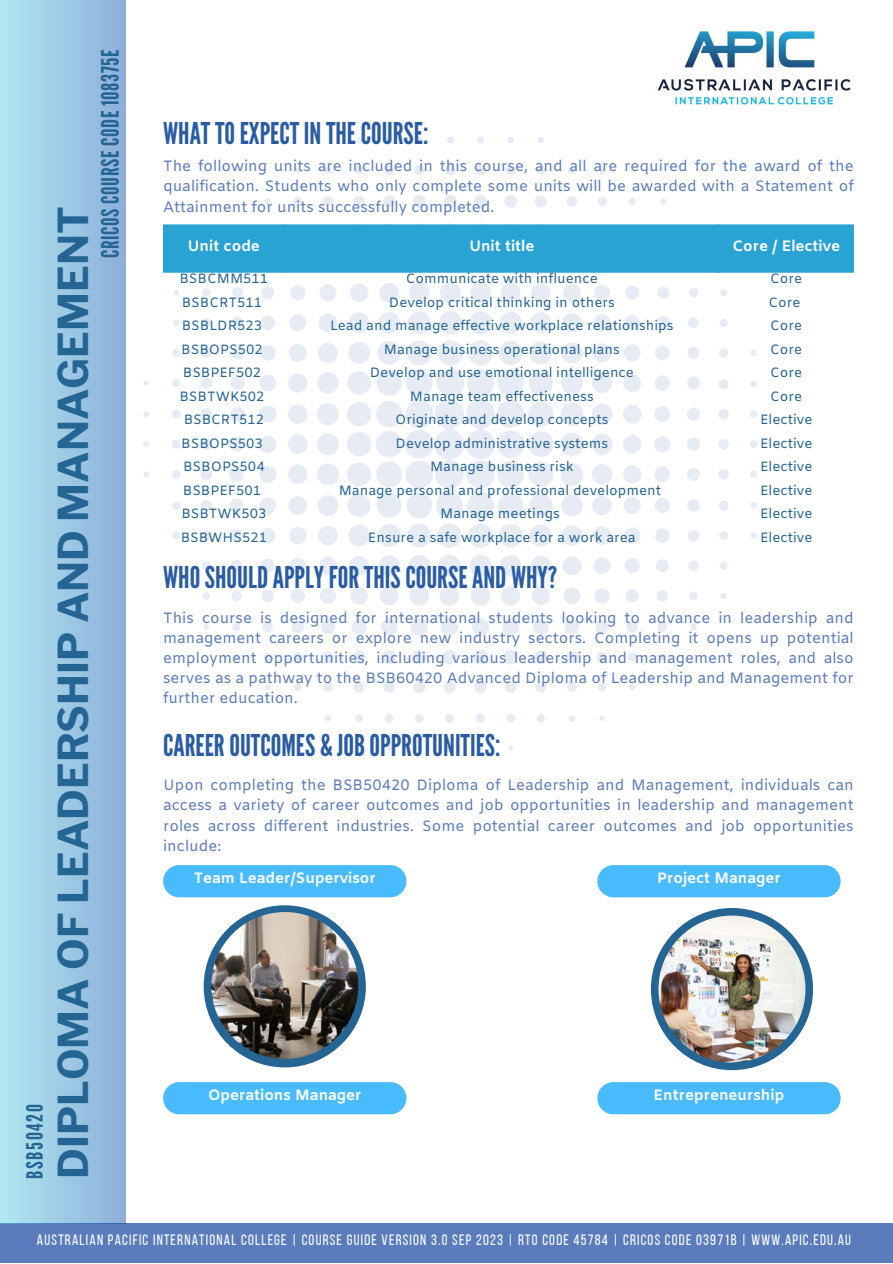
<style>
.page{position:relative;width:893px;height:1264px;background:#fff}
.page>*{position:absolute;margin:0;border:0;box-sizing:border-box;transform-origin:0 0}
.t1{font:700 40.95px "Libre Franklin";color:#256594}
.t2{font:30px "League Gothic";color:#2a5ca4}
.t3{font:24px "League Gothic";letter-spacing:.025em;color:#256594}
.t4{font:22.5px "League Gothic";letter-spacing:.075em;color:#256594}
.t5{font:15px/20.2px "Amiko";color:#5a7cbc;text-align:justify}
.t6{font:15px "Bebas Neue";letter-spacing:.08em;color:#fff}
.t7{font:700 15px "Amiko";color:#fff}
.t8{font:13.5px "Amiko";color:#256594}
</style>
<div class="page">
<div style="left:0;top:1223px;width:892px;height:39px;background:#5a7cbc"></div>
<img style="left:657px;top:30px;width:194px;height:75px">
<div style="left:0;top:0;width:125px;height:1223px;background:linear-gradient(to right,#b1e8f0,#8dafda)"></div>
<svg style="left:143px;top:137px;width:614px;height:614px"></svg>
<div style="left:204px;top:905px;width:162px;height:162px;background:#256594;border-radius:50%"></div>
<img style="left:211px;top:912px;width:147px;height:146px;border-radius:50%">
<div style="left:650px;top:908px;width:163px;height:162px;background:#256594;border-radius:50%"></div>
<img style="left:658px;top:915px;width:147px;height:147px;border-radius:50%">
<div style="left:163px;top:865px;width:243px;height:32px;background:#48bcff;border-radius:16px"></div>
<div style="left:163px;top:1082px;width:243px;height:32px;background:#48bcff;border-radius:16px"></div>
<div style="left:597px;top:865px;width:243px;height:32px;background:#48bcff;border-radius:16px"></div>
<div style="left:597px;top:1082px;width:243px;height:32px;background:#48bcff;border-radius:16px"></div>
<div style="left:163px;top:225px;width:690px;height:48px;background:#29a3d3"></div>
<p class="t4" style="left:22px;top:1178px;width:77px;rotate:-90deg">BSB50420</p>
<p class="t1" style="left:49px;top:1178px;width:974px;rotate:-90deg">DIPLOMA OF LEADERSHIP AND MANAGEMENT</p>
<p class="t3" style="left:96px;top:258px;width:210px;rotate:-90deg">CRICOS COURSE CODE 108375E</p>
<p class="t2" style="left:163px;top:116px;width:267px">WHAT TO EXPECT IN THE COURSE:</p>
<p class="t5" style="left:163px;top:157px;width:692px">The following units are included in this course, and all are required for the award of the qualification. Students who only complete some units will be awarded with a Statement of Attainment for units successfully completed.</p>
<p class="t7" style="left:188px;top:237px;width:73px">Unit code</p>
<p class="t7" style="left:469px;top:237px;width:67px">Unit title</p>
<p class="t7" style="left:732px;top:237px;width:109px">Core / Elective</p>
<p class="t8" style="left:179px;top:271px;width:90px">BSBCMM511</p>
<p class="t8" style="left:406px;top:271px;width:194px">Communicate with influence</p>
<p class="t8" style="left:770px;top:271px;width:34px">Core</p>
<p class="t8" style="left:182px;top:294px;width:82px">BSBCRT511</p>
<p class="t8" style="left:389px;top:294px;width:227px">Develop critical thinking in others</p>
<p class="t8" style="left:768px;top:294px;width:34px">Core</p>
<p class="t8" style="left:182px;top:318px;width:82px">BSBLDR523</p>
<p class="t8" style="left:330px;top:318px;width:345px">Lead and manage effective workplace relationships</p>
<p class="t8" style="left:770px;top:318px;width:34px">Core</p>
<p class="t8" style="left:181px;top:341px;width:83px">BSBOPS502</p>
<p class="t8" style="left:384px;top:341px;width:237px">Manage business operational plans</p>
<p class="t8" style="left:770px;top:341px;width:34px">Core</p>
<p class="t8" style="left:183px;top:365px;width:80px">BSBPEF502</p>
<p class="t8" style="left:370px;top:365px;width:266px">Develop and use emotional intelligence</p>
<p class="t8" style="left:770px;top:365px;width:34px">Core</p>
<p class="t8" style="left:179px;top:388px;width:86px">BSBTWK502</p>
<p class="t8" style="left:410px;top:388px;width:185px">Manage team effectiveness</p>
<p class="t8" style="left:770px;top:388px;width:34px">Core</p>
<p class="t8" style="left:184px;top:412px;width:82px">BSBCRT512</p>
<p class="t8" style="left:395px;top:412px;width:215px">Originate and develop concepts</p>
<p class="t8" style="left:760px;top:412px;width:54px">Elective</p>
<p class="t8" style="left:181px;top:435px;width:83px">BSBOPS503</p>
<p class="t8" style="left:395px;top:435px;width:214px">Develop administrative systems</p>
<p class="t8" style="left:760px;top:435px;width:54px">Elective</p>
<p class="t8" style="left:183px;top:458px;width:83px">BSBOPS504</p>
<p class="t8" style="left:430px;top:458px;width:145px">Manage business risk</p>
<p class="t8" style="left:760px;top:458px;width:54px">Elective</p>
<p class="t8" style="left:183px;top:482px;width:80px">BSBPEF501</p>
<p class="t8" style="left:338px;top:482px;width:324px">Manage personal and professional development</p>
<p class="t8" style="left:760px;top:482px;width:54px">Elective</p>
<p class="t8" style="left:181px;top:505px;width:86px">BSBTWK503</p>
<p class="t8" style="left:440px;top:505px;width:121px">Manage meetings</p>
<p class="t8" style="left:760px;top:505px;width:54px">Elective</p>
<p class="t8" style="left:181px;top:529px;width:88px">BSBWHS521</p>
<p class="t8" style="left:368px;top:529px;width:269px">Ensure a safe workplace for a work area</p>
<p class="t8" style="left:760px;top:529px;width:54px">Elective</p>
<p class="t2" style="left:163px;top:560px;width:395px">WHO SHOULD APPLY FOR THIS COURSE AND WHY?</p>
<p class="t5" style="left:163px;top:608px;width:692px">This course is designed for international students looking to advance in leadership and management careers or explore new industry sectors. Completing it opens up potential employment opportunities, including various leadership and management roles, and also serves as a pathway to the BSB60420 Advanced Diploma of Leadership and Management for further education.</p>
<p class="t2" style="left:163px;top:728px;width:339px">CAREER OUTCOMES &amp; JOB OPPROTUNITIES:</p>
<p class="t5" style="left:163px;top:776px;width:692px">Upon completing the BSB50420 Diploma of Leadership and Management, individuals can access a variety of career outcomes and job opportunities in leadership and management roles across different industries. Some potential career outcomes and job opportunities include:</p>
<p class="t7" style="left:194px;top:869px;width:184px">Team Leader/Supervisor</p>
<p class="t7" style="left:208px;top:1086px;width:155px">Operations Manager</p>
<p class="t7" style="left:657px;top:869px;width:125px">Project Manager</p>
<p class="t7" style="left:653px;top:1086px;width:132px">Entrepreneurship</p>
<p class="t6" style="left:37px;top:1233px;width:815px">AUSTRALIAN PACIFIC INTERNATIONAL COLLEGE | COURSE GUIDE VERSION 3.0 SEP 2023 | RTO CODE 45784 | CRICOS CODE 03971B | WWW.APIC.EDU.AU</p>
</div>
